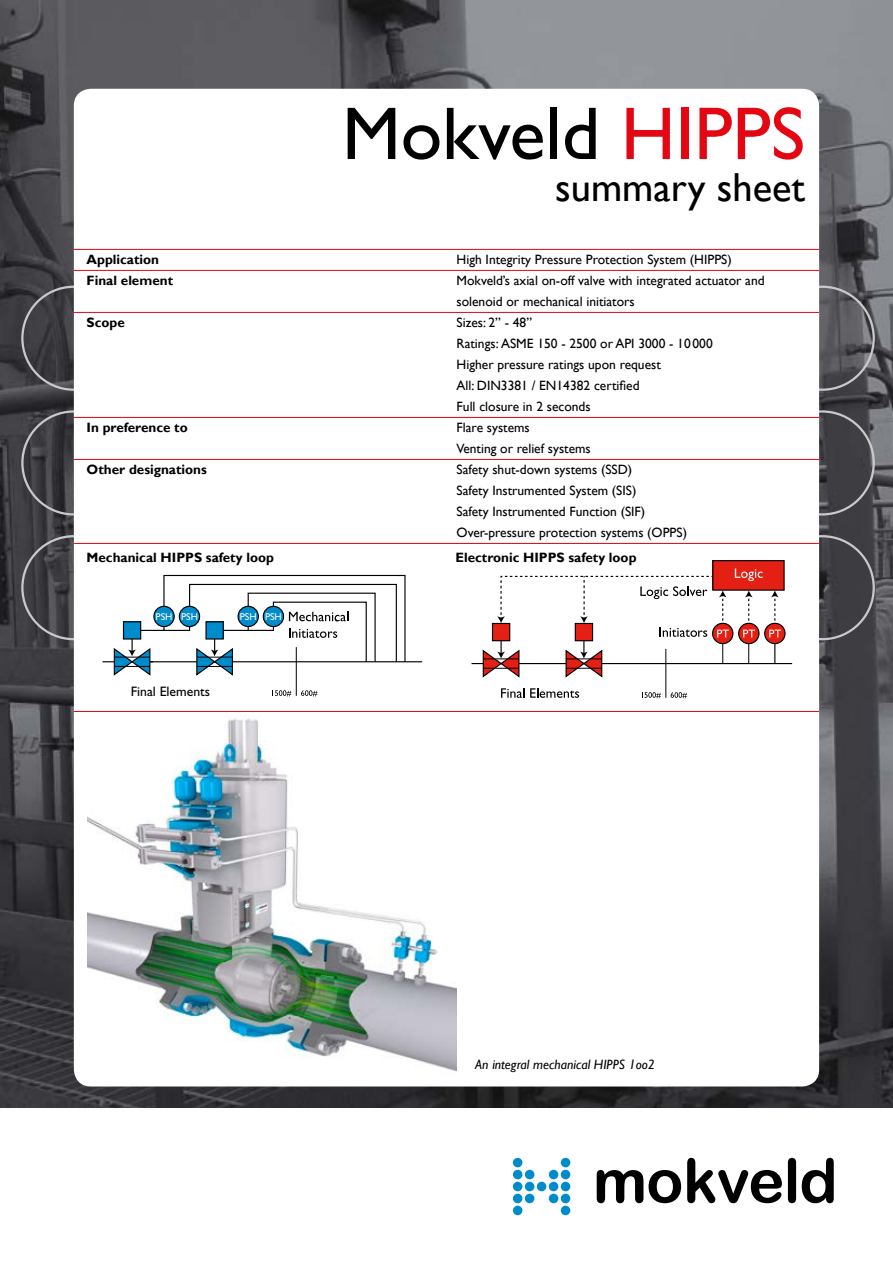
<style>
.page{position:relative;width:893px;height:1263px;background:#fff}
.page>*{position:absolute;margin:0;border:0;box-sizing:border-box;transform-origin:0 0}
.t1{font:75px "Gill Sans";color:#000}
.t2{font:40.5px "Gill Sans";color:#000}
.t3{font:13.8px "Gill Sans Std";color:#000}
.t4{font:13.5px/21px "Gill Sans";color:#000}
.t5{font:700 13.5px "Gill Sans";color:#000}
.t6{font:italic 13.5px "Gill Sans";color:#000}
.t7{font:10.05px "Gill Sans Std";color:#fcfcfd}
.s1{color:#e30613}
</style>
<div class="page">
<img style="left:0;top:0;width:893px;height:1108px">
<svg style="left:597px;top:1170px;width:46px;height:33px"></svg>
<svg style="left:649px;top:1170px;width:32px;height:33px"></svg>
<svg style="left:687px;top:1158px;width:95px;height:45px"></svg>
<svg style="left:788px;top:1158px;width:8px;height:45px"></svg>
<svg style="left:802px;top:1158px;width:32px;height:45px"></svg>
<div style="left:513px;top:1170px;width:9px;height:9px;background:#008bcb;border-radius:50%"></div>
<div style="left:513px;top:1194px;width:9px;height:9px;background:#008bcb;border-radius:50%"></div>
<div style="left:513px;top:1158px;width:9px;height:9px;background:#008bcb;border-radius:50%"></div>
<div style="left:513px;top:1182px;width:9px;height:9px;background:#008bcb;border-radius:50%"></div>
<div style="left:513px;top:1206px;width:9px;height:9px;background:#008bcb;border-radius:50%"></div>
<div style="left:525px;top:1170px;width:9px;height:9px;background:#008bcb;border-radius:50%"></div>
<div style="left:525px;top:1194px;width:9px;height:9px;background:#008bcb;border-radius:50%"></div>
<div style="left:525px;top:1182px;width:9px;height:9px;background:#008bcb;border-radius:50%"></div>
<div style="left:537px;top:1182px;width:9px;height:9px;background:#008bcb;border-radius:50%"></div>
<div style="left:549px;top:1170px;width:9px;height:9px;background:#008bcb;border-radius:50%"></div>
<div style="left:549px;top:1194px;width:9px;height:9px;background:#008bcb;border-radius:50%"></div>
<div style="left:549px;top:1182px;width:9px;height:9px;background:#008bcb;border-radius:50%"></div>
<div style="left:561px;top:1170px;width:9px;height:9px;background:#008bcb;border-radius:50%"></div>
<div style="left:561px;top:1194px;width:9px;height:9px;background:#008bcb;border-radius:50%"></div>
<div style="left:561px;top:1158px;width:9px;height:9px;background:#008bcb;border-radius:50%"></div>
<div style="left:561px;top:1182px;width:9px;height:9px;background:#008bcb;border-radius:50%"></div>
<div style="left:561px;top:1206px;width:9px;height:9px;background:#008bcb;border-radius:50%"></div>
<div style="left:74px;top:89px;width:745px;height:997px;background:#fff;border-radius:17px"></div>
<hr style="left:602px;top:663px;width:190px;height:1px;background:#000">
<svg style="left:748px;top:644px;width:1px;height:19px"></svg>
<svg style="left:771px;top:591px;width:8px;height:33px"></svg>
<svg style="left:745px;top:591px;width:8px;height:33px"></svg>
<svg style="left:774px;top:644px;width:1px;height:19px"></svg>
<div style="left:713px;top:561px;width:71px;height:29px;background:#e41f13"></div>
<div style="left:712px;top:560px;width:73px;height:31px;border:1px solid #000"></div>
<svg style="left:735px;top:568px;width:28px;height:13px"></svg>
<svg style="left:713px;top:623px;width:20px;height:21px"></svg>
<div style="left:712px;top:623px;width:21px;height:21px;border:1px solid #000;border-radius:50%"></div>
<svg style="left:739px;top:623px;width:20px;height:21px"></svg>
<div style="left:738px;top:623px;width:21px;height:21px;border:1px solid #000;border-radius:50%"></div>
<svg style="left:743px;top:630px;width:12px;height:7px"></svg>
<svg style="left:765px;top:623px;width:20px;height:21px"></svg>
<div style="left:764px;top:623px;width:22px;height:21px;border:1px solid #000;border-radius:50%"></div>
<svg style="left:769px;top:630px;width:12px;height:7px"></svg>
<svg style="left:501px;top:688px;width:23px;height:10px"></svg>
<svg style="left:530px;top:688px;width:49px;height:10px"></svg>
<svg style="left:642px;top:692px;width:19px;height:6px"></svg>
<svg style="left:671px;top:692px;width:16px;height:6px"></svg>
<hr style="left:665px;top:649px;width:1px;height:49px;background:#000">
<svg style="left:471px;top:575px;width:258px;height:104px"></svg>
<hr style="left:74px;top:249px;width:745px;height:1px;background:#e30613">
<hr style="left:74px;top:270px;width:745px;height:1px;background:#e30613">
<hr style="left:74px;top:312px;width:745px;height:1px;background:#e30613">
<hr style="left:74px;top:417px;width:745px;height:1px;background:#e30613">
<hr style="left:74px;top:459px;width:745px;height:1px;background:#e30613">
<hr style="left:74px;top:543px;width:745px;height:1px;background:#e30613">
<hr style="left:74px;top:711px;width:745px;height:1px;background:#e30613">
<img style="left:88px;top:718px;width:368px;height:353px">
<hr style="left:102px;top:661px;width:51px;height:1px;background:#000">
<hr style="left:150px;top:661px;width:272px;height:1px;background:#000">
<svg style="left:272px;top:690px;width:19px;height:6px"></svg>
<svg style="left:301px;top:690px;width:16px;height:6px"></svg>
<hr style="left:296px;top:647px;width:1px;height:49px;background:#000">
<svg style="left:113px;top:574px;width:293px;height:103px"></svg>
<hr style="left:197px;top:666px;width:35px;height:1px;background:#000">
<hr style="left:197px;top:657px;width:35px;height:1px;background:#000">
<div style="left:238px;top:606px;width:20px;height:20px;background:#008bcb;border-radius:50%"></div>
<div style="left:237px;top:606px;width:22px;height:21px;border:1px solid #000;border-radius:50%"></div>
<div style="left:263px;top:606px;width:21px;height:20px;background:#008bcb;border-radius:50%"></div>
<div style="left:263px;top:606px;width:21px;height:21px;border:1px solid #000;border-radius:50%"></div>
<div style="left:154px;top:606px;width:20px;height:20px;background:#008bcb;border-radius:50%"></div>
<div style="left:153px;top:606px;width:22px;height:21px;border:1px solid #000;border-radius:50%"></div>
<div style="left:179px;top:606px;width:21px;height:20px;background:#008bcb;border-radius:50%"></div>
<div style="left:179px;top:606px;width:21px;height:21px;border:1px solid #000;border-radius:50%"></div>
<h1 class="t1" style="left:342px;top:90px;width:464px">Mokveld <span class="s1">HIPPS</span></h1>
<h2 class="t2" style="left:555px;top:164px;width:251px">summary sheet</h2>
<p class="t5" style="left:87px;top:251px;width:74px">Application</p>
<p class="t4" style="left:457px;top:249px;width:277px">High Integrity Pressure Protection System (HIPPS)</p>
<p class="t5" style="left:87px;top:272px;width:88px">Final element</p>
<p class="t4" style="left:457px;top:270px;width:310px">Mokveld’s axial on-off valve with integrated actuator and solenoid or mechanical initiators</p>
<p class="t5" style="left:87px;top:314px;width:40px">Scope</p>
<p class="t4" style="left:457px;top:312px;width:258px">Sizes: 2’’ - 48’’<br>Ratings: ASME 150 - 2500 or API 3000 - 10 000<br>Higher pressure ratings upon request<br>All: DIN3381 / EN14382 certified<br>Full closure in 2 seconds</p>
<p class="t5" style="left:87px;top:419px;width:103px">In preference to</p>
<p class="t4" style="left:457px;top:417px;width:136px">Flare systems<br>Venting or relief systems</p>
<p class="t5" style="left:87px;top:461px;width:122px">Other designations</p>
<p class="t4" style="left:457px;top:459px;width:232px">Safety shut-down systems (SSD)<br>Safety Instrumented System (SIS)<br>Safety Instrumented Function (SIF)<br>Over-pressure protection systems (OPPS)</p>
<p class="t5" style="left:87px;top:549px;width:189px">Mechanical HIPPS safety loop</p>
<p class="t5" style="left:455px;top:549px;width:183px">Electronic HIPPS safety loop</p>
<p class="t7" style="left:156px;top:611px;width:44px">PSH PSH</p>
<p class="t7" style="left:240px;top:611px;width:44px">PSH PSH</p>
<p class="t3" style="left:131px;top:683px;width:81px">Final Elements</p>
<p class="t6" style="left:475px;top:1056px;width:181px">An integral mechanical HIPPS 1oo2</p>
</div>
